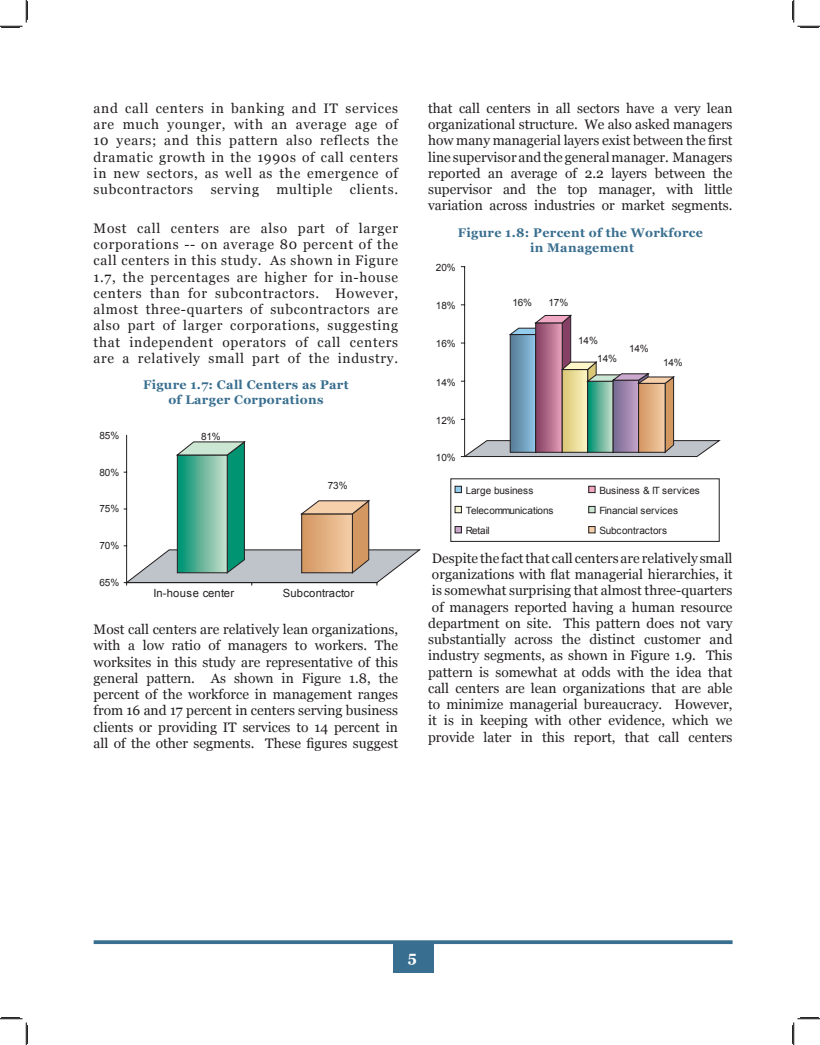
<style>
.page{position:relative;width:820px;height:1045px;background:#fff}
.page>*{position:absolute;margin:0;border:0;box-sizing:border-box;transform-origin:0 0}
.t1{font:700 15px "Georgia";color:#fff}
.t2{font:13.75px/16.2px "Georgia";color:#231f20;text-align:justify}
.t3{font:13.75px "Georgia";letter-spacing:.05em;color:#231f20}
.t4{font:700 12.5px/15px "Georgia";letter-spacing:.025em;color:#386e8f;text-align:center}
.t5{font:11.25px "Arial";letter-spacing:.025em;color:#231f20}
.t6{font:10px/18px "Arial";letter-spacing:-.01em;color:#231f20}
</style>
<div class="page">
<svg style="left:94px;top:940px;width:638px;height:4px;fill:#386e8f"></svg>
<div style="left:393px;top:944px;width:40px;height:28px;background:#386e8f"></div>
<hr style="left:126px;top:435px;width:1px;height:147px;background:#231f20">
<svg style="left:124px;top:441px;width:296px;height:144px"></svg>
<hr style="left:464px;top:267px;width:1px;height:189px;background:#231f20">
<svg style="left:461px;top:314px;width:259px;height:143px"></svg>
<div style="left:450px;top:478px;width:269px;height:64px;border:1px solid #231f20"></div>
<div style="left:455px;top:486px;width:7px;height:7px;border:1px solid #231f20"></div>
<div style="left:588px;top:486px;width:7px;height:7px;border:1px solid #231f20"></div>
<div style="left:455px;top:506px;width:6px;height:7px;background:#f4f4d4"></div>
<div style="left:455px;top:506px;width:7px;height:7px;border:1px solid #231f20"></div>
<div style="left:589px;top:506px;width:6px;height:7px;background:#cbe6d3"></div>
<div style="left:588px;top:506px;width:7px;height:7px;border:1px solid #231f20"></div>
<div style="left:455px;top:526px;width:6px;height:7px;background:#cba8ce"></div>
<div style="left:455px;top:526px;width:7px;height:7px;border:1px solid #231f20"></div>
<div style="left:589px;top:526px;width:6px;height:7px;background:#f6d0ab"></div>
<div style="left:588px;top:526px;width:7px;height:7px;border:1px solid #231f20"></div>
<svg style="left:0;top:0;width:28px;height:28px"></svg>
<svg style="left:0;top:1017px;width:28px;height:28px"></svg>
<svg style="left:792px;top:0;width:28px;height:28px"></svg>
<svg style="left:792px;top:1017px;width:28px;height:28px"></svg>
<p class="t2" style="left:94px;top:100px;width:306px">and call centers in banking and IT services are much younger, with an average age of 10 years; and this pattern also reflects the dramatic growth in the 1990s of call centers in new sectors, as well as the emergence of subcontractors</p>
<p class="t3" style="left:211px;top:181px;width:50px">serving</p>
<p class="t3" style="left:276px;top:181px;width:57px">multiple</p>
<p class="t3" style="left:350px;top:181px;width:50px">clients.</p>
<p class="t2" style="left:94px;top:220px;width:306px">Most call centers are also part of larger corporations -- on average 80 percent of the call centers in this study. As shown in Figure 1.7, the percentages are higher for in-house centers than for subcontractors. However, almost three-quarters of subcontractors are also part of larger corporations, suggesting that independent operators of call centers are a relatively small part of the industry.</p>
<p class="t4" style="left:143px;top:377px;width:207px">Figure 1.7: Call Centers as Part of Larger Corporations</p>
<p class="t6" style="left:99px;top:426px;width:21px">85%</p>
<p class="t6" style="left:99px;top:463px;width:21px">80%</p>
<p class="t6" style="left:99px;top:500px;width:21px">75%</p>
<p class="t6" style="left:99px;top:537px;width:21px">70%</p>
<p class="t6" style="left:99px;top:573px;width:21px">65%</p>
<p class="t6" style="left:201px;top:427px;width:21px">81%</p>
<p class="t6" style="left:328px;top:476px;width:21px">73%</p>
<p class="t5" style="left:154px;top:586px;width:82px">In-house center</p>
<p class="t5" style="left:283px;top:586px;width:73px">Subcontractor</p>
<p class="t2" style="left:94px;top:621px;width:306px">Most call centers are relatively lean organizations, with a low ratio of managers to workers. The worksites in this study are representative of this general pattern. As shown in Figure 1.8, the percent of the workforce in management ranges from 16 and 17 percent in centers serving business clients or providing IT services to 14 percent in all of the other segments. These figures suggest</p>
<p class="t2" style="left:428px;top:100px;width:306px">that call centers in all sectors have a very lean organizational structure. We also asked managers how many managerial layers exist between the first line supervisor and the general manager. Managers reported an average of 2.2 layers between the supervisor and the top manager, with little variation across industries or market segments.</p>
<p class="t4" style="left:458px;top:225px;width:247px">Figure 1.8: Percent of the Workforce in Management</p>
<p class="t6" style="left:436px;top:258px;width:21px">20%</p>
<p class="t6" style="left:436px;top:297px;width:21px">18%</p>
<p class="t6" style="left:436px;top:335px;width:21px">16%</p>
<p class="t6" style="left:436px;top:373px;width:21px">14%</p>
<p class="t6" style="left:512px;top:293px;width:21px">16%</p>
<p class="t6" style="left:548px;top:293px;width:21px">17%</p>
<p class="t6" style="left:597px;top:332px;width:21px;text-indent:-19px">14%<br>14%</p>
<p class="t6" style="left:629px;top:339px;width:21px">14%</p>
<p class="t6" style="left:663px;top:354px;width:21px">14%</p>
<p class="t6" style="left:436px;top:411px;width:21px">12%</p>
<p class="t6" style="left:436px;top:448px;width:21px">10%</p>
<p class="t6" style="left:466px;top:481px;width:69px">Large business</p>
<p class="t6" style="left:599px;top:481px;width:102px">Business &amp; IT services</p>
<p class="t6" style="left:466px;top:501px;width:89px">Telecommunications</p>
<p class="t6" style="left:599px;top:501px;width:80px">Financial services</p>
<p class="t6" style="left:466px;top:522px;width:26px">Retail</p>
<p class="t6" style="left:599px;top:522px;width:69px">Subcontractors</p>
<p class="t2" style="left:428px;top:550px;width:306px">Despite the fact that call centers are relatively small organizations with flat managerial hierarchies, it is somewhat surprising that almost three-quarters of managers reported having a human resource department on site. This pattern does not vary substantially across the distinct customer and industry segments, as shown in Figure 1.9. This pattern is somewhat at odds with the idea that call centers are lean organizations that are able to minimize managerial bureaucracy. However, it is in keeping with other evidence, which we provide later in this report, that call centers</p>
<p class="t1" style="left:408px;top:948px;width:10px">5</p>
</div>
